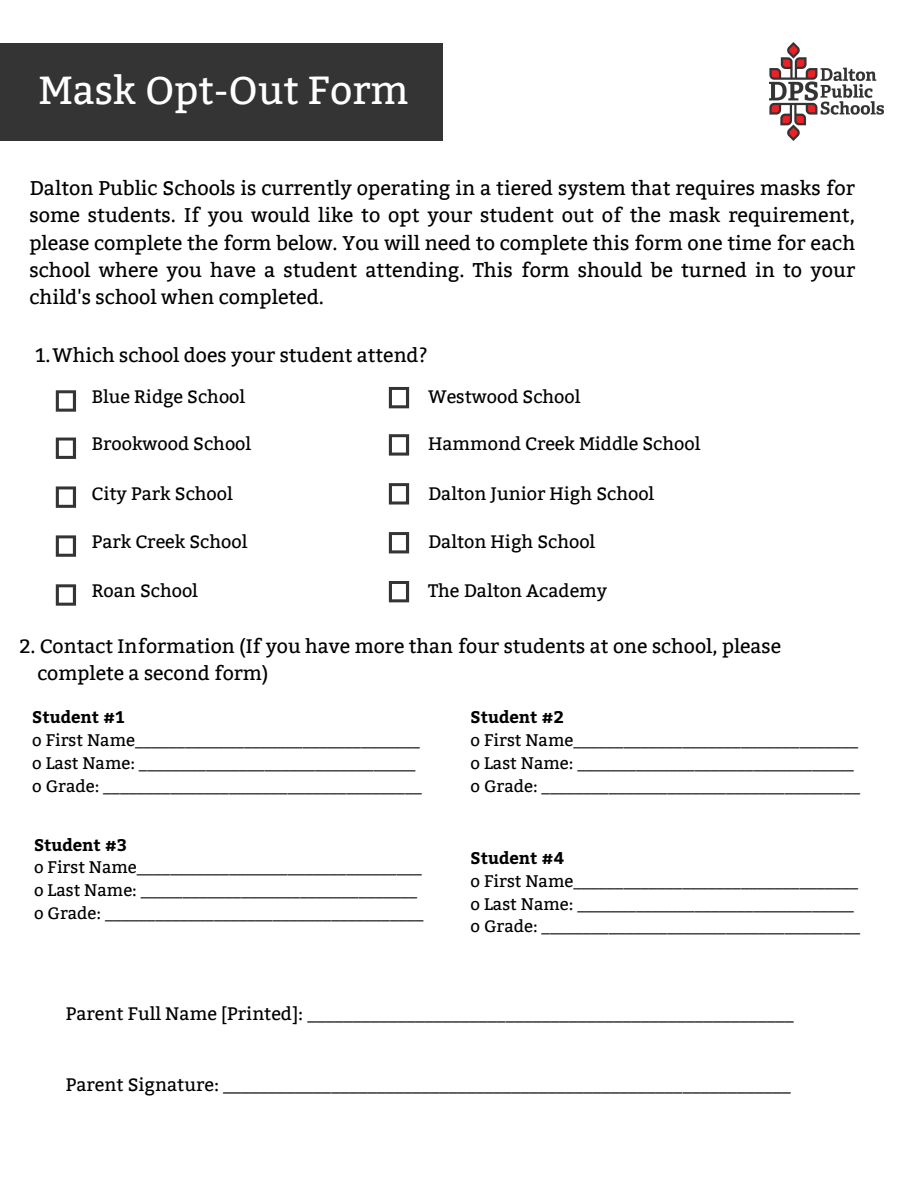
<style>
.page{position:relative;width:918px;height:1188px;background:#fff}
.page>*{position:absolute;margin:0;border:0;box-sizing:border-box;transform-origin:0 0}
.t1{font:39px "Bitter";color:#fff}
.t2{font:19.8px/27px "Bitter";color:#000;text-align:justify}
.t3{font:19.5px "Bitter";color:#000}
.t4{font:18px "Bitter";color:#000}
.t5{font:16.8px "Bitter";color:#000}
.t6{font:700 16.8px "Bitter";color:#000}
</style>
<div class="page">
<img style="left:770px;top:43px;width:113px;height:98px">
<div style="left:0;top:43px;width:443px;height:98px;background:#343434"></div>
<svg style="left:56px;top:390px;width:20px;height:22px"></svg>
<svg style="left:56px;top:438px;width:20px;height:21px"></svg>
<svg style="left:56px;top:486px;width:20px;height:22px"></svg>
<svg style="left:56px;top:535px;width:20px;height:22px"></svg>
<svg style="left:56px;top:584px;width:20px;height:22px"></svg>
<svg style="left:389px;top:387px;width:20px;height:21px"></svg>
<svg style="left:389px;top:434px;width:20px;height:22px"></svg>
<svg style="left:389px;top:483px;width:20px;height:22px"></svg>
<svg style="left:389px;top:532px;width:20px;height:21px"></svg>
<svg style="left:389px;top:581px;width:20px;height:21px"></svg>
<p class="t1" style="left:39px;top:67px;width:372px">Mask Opt-Out Form</p>
<p class="t2" style="left:29px;top:175px;width:827px">Dalton Public Schools is currently operating in a tiered system that requires masks for some students. If you would like to opt your student out of the mask requirement, please complete the form below. You will need to complete this form one time for each school where you have a student attending. This form should be turned in to your child's school when completed.</p>
<p class="t3" style="left:36px;top:344px;width:394px">1.Which school does your student attend?</p>
<p class="t4" style="left:92px;top:386px;width:155px">Blue Ridge School</p>
<p class="t4" style="left:92px;top:434px;width:161px">Brookwood School</p>
<p class="t4" style="left:92px;top:483px;width:143px">City Park School</p>
<p class="t4" style="left:92px;top:531px;width:157px">Park Creek School</p>
<p class="t4" style="left:92px;top:580px;width:108px">Roan School</p>
<p class="t4" style="left:428px;top:386px;width:154px">Westwood School</p>
<p class="t4" style="left:428px;top:433px;width:274px">Hammond Creek Middle School</p>
<p class="t4" style="left:428px;top:483px;width:228px">Dalton Junior High School</p>
<p class="t4" style="left:428px;top:531px;width:169px">Dalton High School</p>
<p class="t4" style="left:428px;top:580px;width:181px">The Dalton Academy</p>
<p class="t3" style="left:19px;top:634px;width:763px">2. Contact Information (If you have more than four students at one school, please</p>
<p class="t3" style="left:37px;top:661px;width:233px">complete a second form)</p>
<p class="t6" style="left:32px;top:705px;width:94px">Student #1</p>
<p class="t5" style="left:32px;top:730px;width:389px">o First Name__________________________________</p>
<p class="t5" style="left:32px;top:753px;width:385px">o Last Name: _________________________________</p>
<p class="t5" style="left:32px;top:776px;width:391px">o Grade: ______________________________________</p>
<p class="t6" style="left:34px;top:832px;width:94px">Student #3</p>
<p class="t5" style="left:34px;top:858px;width:389px">o First Name__________________________________</p>
<p class="t5" style="left:34px;top:880px;width:385px">o Last Name: _________________________________</p>
<p class="t5" style="left:34px;top:903px;width:391px">o Grade: ______________________________________</p>
<p class="t6" style="left:471px;top:705px;width:95px">Student #2</p>
<p class="t5" style="left:471px;top:730px;width:389px">o First Name__________________________________</p>
<p class="t5" style="left:471px;top:753px;width:385px">o Last Name: _________________________________</p>
<p class="t5" style="left:471px;top:776px;width:391px">o Grade: ______________________________________</p>
<p class="t6" style="left:471px;top:846px;width:95px">Student #4</p>
<p class="t5" style="left:471px;top:871px;width:389px">o First Name__________________________________</p>
<p class="t5" style="left:471px;top:894px;width:385px">o Last Name: _________________________________</p>
<p class="t5" style="left:471px;top:917px;width:391px">o Grade: ______________________________________</p>
<p class="t4" style="left:66px;top:1003px;width:730px">Parent Full Name [Printed]: ______________________________________________________</p>
<p class="t4" style="left:66px;top:1075px;width:726px">Parent Signature: _______________________________________________________________</p>
</div>
